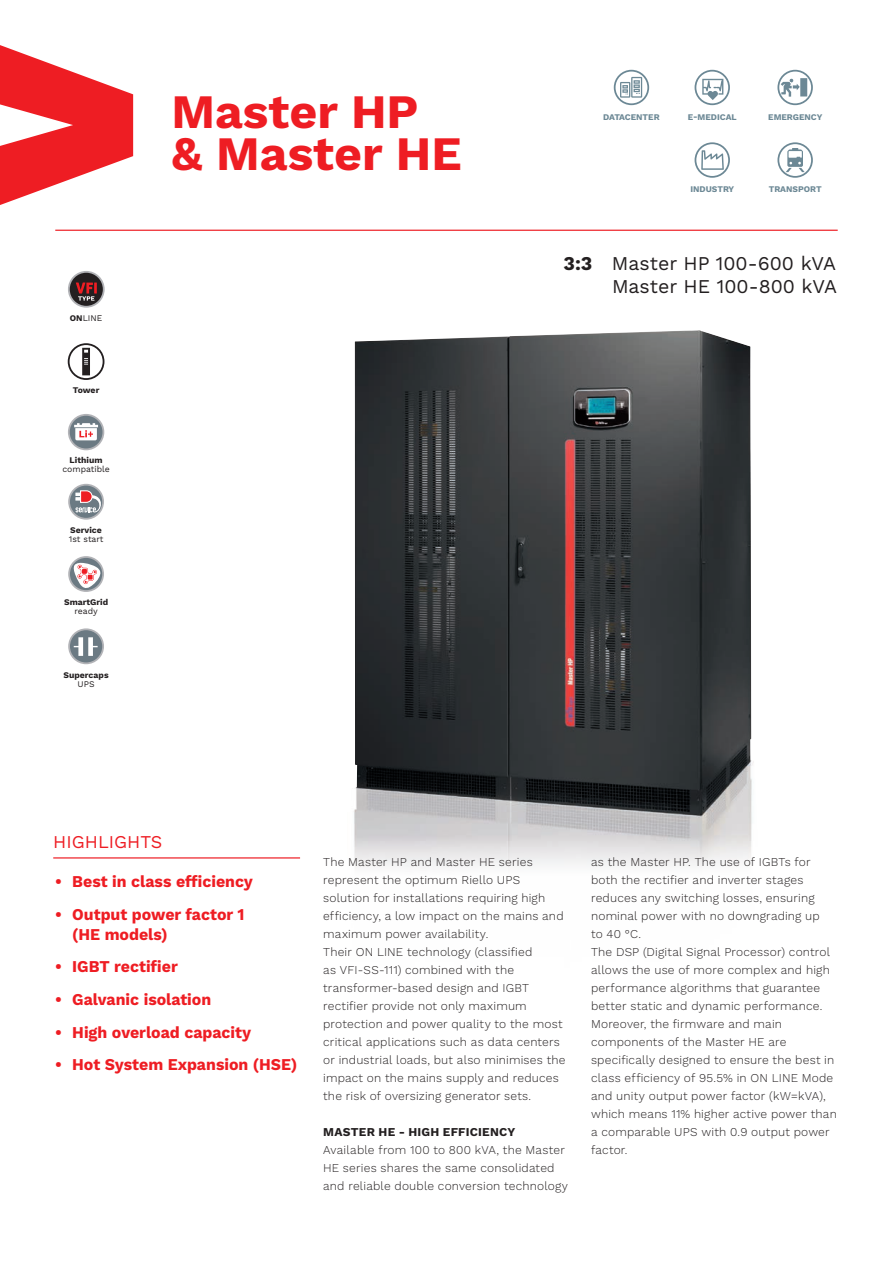
<style>
.page{position:relative;width:893px;height:1263px;background:#fff}
.page>*{position:absolute;margin:0;border:0;box-sizing:border-box;transform-origin:0 0}
.t1{font:700 48px "Work Sans";color:#ee1d23}
.t2{font:19.5px "Work Sans";color:#231f20}
.t3{font:18px "Work Sans";color:#ee1d23}
.t4{font:700 16.5px "Work Sans";color:#ee1d23;scale:.96 1}
.t5{font:300 12px/18px "Work Sans";letter-spacing:.015em;color:#231f20}
.t6{font:700 12px "Work Sans";letter-spacing:.02em;color:#231f20}
.t7{font:700 8.7px "Work Sans";color:#6c8895}
.t8{font:700 8.7px "Work Sans";color:#231f20}
.t9{font:8.7px "Work Sans";color:#231f20}
.s1{font-weight:700}
</style>
<div class="page">
<svg style="left:0;top:45px;width:133px;height:160px"></svg>
<hr style="left:55px;top:230px;width:783px;height:1px;background:#ee1d23">
<hr style="left:53px;top:857px;width:247px;height:1px;background:#ee1d23">
<img style="left:354px;top:330px;width:400px;height:538px">
<svg style="left:614px;top:70px;width:35px;height:35px"></svg>
<div style="left:616px;top:72px;width:31px;height:31px;background:#fff;border-radius:50%"></div>
<svg style="left:620px;top:77px;width:22px;height:21px"></svg>
<svg style="left:695px;top:70px;width:35px;height:35px"></svg>
<svg style="left:696px;top:72px;width:32px;height:31px"></svg>
<svg style="left:702px;top:79px;width:21px;height:21px"></svg>
<svg style="left:777px;top:70px;width:36px;height:35px"></svg>
<div style="left:779px;top:72px;width:32px;height:31px;background:#fff;border-radius:50%"></div>
<svg style="left:781px;top:78px;width:26px;height:19px"></svg>
<svg style="left:695px;top:142px;width:35px;height:36px"></svg>
<div style="left:696px;top:144px;width:32px;height:32px;background:#fff;border-radius:50%"></div>
<svg style="left:701px;top:150px;width:23px;height:20px"></svg>
<svg style="left:777px;top:142px;width:36px;height:36px"></svg>
<div style="left:779px;top:144px;width:32px;height:32px;background:#fff;border-radius:50%"></div>
<svg style="left:786px;top:148px;width:19px;height:24px"></svg>
<svg style="left:68px;top:271px;width:37px;height:37px"></svg>
<div style="left:70px;top:273px;width:33px;height:33px;background:#231f20;border-radius:50%"></div>
<svg style="left:76px;top:282px;width:21px;height:19px"></svg>
<svg style="left:68px;top:343px;width:36px;height:37px"></svg>
<svg style="left:68px;top:414px;width:36px;height:36px"></svg>
<div style="left:70px;top:416px;width:32px;height:32px;background:#6b7a83;border-radius:50%"></div>
<svg style="left:74px;top:423px;width:24px;height:17px"></svg>
<svg style="left:68px;top:484px;width:36px;height:36px"></svg>
<div style="left:70px;top:486px;width:32px;height:32px;background:#6b7a83;border-radius:50%"></div>
<svg style="left:75px;top:490px;width:29px;height:22px"></svg>
<svg style="left:68px;top:556px;width:36px;height:36px"></svg>
<div style="left:70px;top:558px;width:32px;height:32px;background:#6b7a83;border-radius:50%"></div>
<svg style="left:71px;top:560px;width:30px;height:30px"></svg>
<svg style="left:68px;top:628px;width:36px;height:36px"></svg>
<div style="left:70px;top:630px;width:32px;height:32px;background:#6b7a83;border-radius:50%"></div>
<svg style="left:74px;top:637px;width:24px;height:19px"></svg>
<p class="t9" style="left:70px;top:312px;width:34px"><span class="s1">ON</span>LINE</p>
<p class="t8" style="left:73px;top:385px;width:28px">Tower</p>
<p class="t8" style="left:70px;top:455px;width:34px">Lithium</p>
<p class="t9" style="left:62px;top:464px;width:49px">compatible</p>
<p class="t8" style="left:70px;top:525px;width:33px">Service</p>
<p class="t9" style="left:69px;top:534px;width:36px">1st start</p>
<p class="t8" style="left:64px;top:597px;width:45px">SmartGrid</p>
<p class="t9" style="left:75px;top:606px;width:25px">ready</p>
<p class="t8" style="left:64px;top:670px;width:47px">Supercaps</p>
<p class="t9" style="left:78px;top:679px;width:19px">UPS</p>
<p class="t1" style="left:171px;top:84px;width:249px">Master HP</p>
<p class="t1" style="left:171px;top:126px;width:292px">&amp; Master HE</p>
<p class="t7" style="left:603px;top:112px;width:58px">DATACENTER</p>
<p class="t7" style="left:688px;top:112px;width:50px">E-MEDICAL</p>
<p class="t7" style="left:768px;top:112px;width:56px">EMERGENCY</p>
<p class="t7" style="left:690px;top:184px;width:45px">INDUSTRY</p>
<p class="t7" style="left:769px;top:184px;width:55px">TRANSPORT</p>
<p class="t2" style="left:563px;top:252px;width:274px"><span class="s1">3:3</span> Master HP 100-600 kVA</p>
<p class="t2" style="left:612px;top:275px;width:226px">Master HE 100-800 kVA</p>
<h3 class="t3" style="left:53px;top:831px;width:110px">HIGHLIGHTS</h3>
<p class="t4" style="left:55px;top:872px;width:207px">• Best in class efficiency</p>
<p class="t4" style="left:55px;top:905px;width:199px">• Output power factor 1</p>
<p class="t4" style="left:72px;top:925px;width:101px">(HE models)</p>
<p class="t4" style="left:55px;top:957px;width:129px">• IGBT rectifier</p>
<p class="t4" style="left:55px;top:990px;width:164px">• Galvanic isolation</p>
<p class="t4" style="left:55px;top:1022px;width:206px">• High overload capacity</p>
<p class="t4" style="left:55px;top:1055px;width:254px">• Hot System Expansion (HSE)</p>
<p class="t5" style="left:323px;top:853px;width:242px">The Master HP and Master HE series represent the optimum Riello UPS solution for installations requiring high efficiency, a low impact on the mains and maximum power availability.</p>
<p class="t5" style="left:323px;top:943px;width:244px">Their ON LINE technology (classified<br>as VFI-SS-111) combined with the transformer-based design and IGBT rectifier provide not only maximum protection and power quality to the most critical applications such as data centers or industrial loads, but also minimises the impact on the mains supply and reduces the risk of oversizing generator sets.</p>
<p class="t6" style="left:323px;top:1125px;width:194px">MASTER HE - HIGH EFFICIENCY</p>
<p class="t5" style="left:323px;top:1141px;width:246px">Available from 100 to 800 kVA, the Master<br>HE series shares the same consolidated and reliable double conversion technology</p>
<p class="t5" style="left:591px;top:853px;width:230px">as the Master HP. The use of IGBTs for both the rectifier and inverter stages reduces any switching losses, ensuring nominal power with no downgrading up to 40 °C.</p>
<p class="t5" style="left:591px;top:943px;width:241px">The DSP (Digital Signal Processor) control allows the use of more complex and high performance algorithms that guarantee better static and dynamic performance.</p>
<p class="t5" style="left:591px;top:1015px;width:247px">Moreover, the firmware and main components of the Master HE are specifically designed to ensure the best in class efficiency of 95.5% in ON LINE Mode and unity output power factor (kW=kVA), which means 11% higher active power than a comparable UPS with 0.9 output power factor.</p>
</div>
